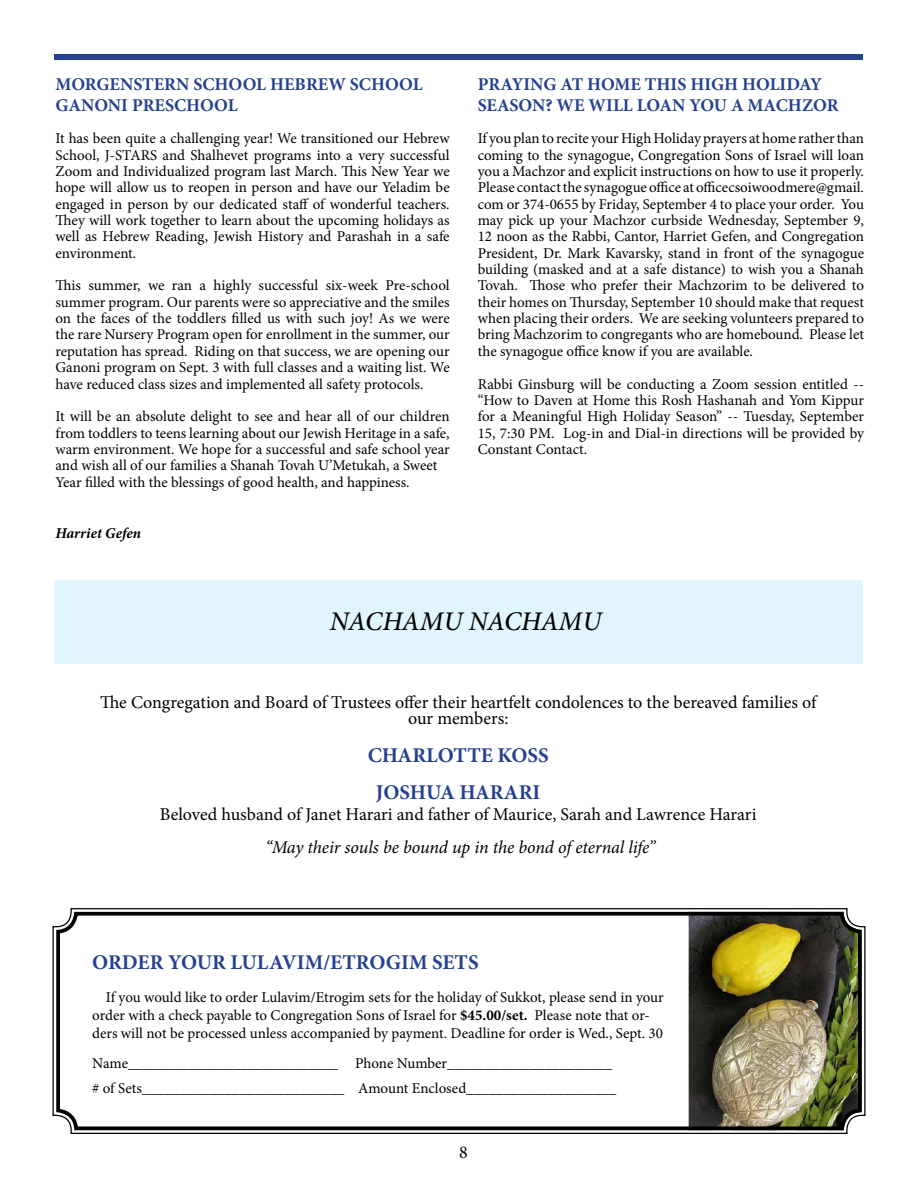
<style>
.page{position:relative;width:918px;height:1188px;background:#fff}
.page>*{position:absolute;margin:0;border:0;box-sizing:border-box;transform-origin:0 0}
.t1{font:italic 500 27px "Minion Pro";letter-spacing:-.015em;color:#000}
.t2{font:700 21px/37.3px "Minion Pro";color:#25408f;text-align:center}
.t3{font:18px/16.4px "Minion Pro";letter-spacing:-.005em;color:#000;text-align:center}
.t4{font:700 18px/21px "Minion Pro";color:#25408f}
.t5{font:italic 18px "Minion Pro";letter-spacing:-.01em;color:#000}
.t6{font:15px/16.4px "Minion Pro";color:#000;text-align:justify}
.t7{font:italic 700 15px "Minion Pro";letter-spacing:.005em;color:#000}
.s1{font-weight:700}
</style>
<div class="page">
<div style="left:55px;top:54px;width:808px;height:6px;background:#25408f"></div>
<div style="left:55px;top:580px;width:808px;height:84px;background:#e1f5fd"></div>
<svg style="left:52px;top:908px;width:814px;height:226px"></svg>
<div style="left:56px;top:912px;width:806px;height:218px;border:4px solid #000;border-radius:18px"></div>
<p class="t4" style="left:56px;top:73px;width:369px">MORGENSTERN SCHOOL HEBREW SCHOOL<br>GANONI PRESCHOOL</p>
<p class="t6" style="left:56px;top:130px;width:396px">It has been quite a challenging year! We transitioned our Hebrew School, J-STARS and Shalhevet programs into a very successful Zoom and Individualized program last March. This New Year we hope will allow us to reopen in person and have our Yeladim be engaged in person by our dedicated staff of wonderful teachers.<br>They will work together to learn about the upcoming holidays as well as Hebrew Reading, Jewish History and Parashah in a safe environment.</p>
<p class="t6" style="left:56px;top:278px;width:396px">This summer, we ran a highly successful six-week Pre-school summer program. Our parents were so appreciative and the smiles on the faces of the toddlers filled us with such joy! As we were the rare Nursery Program open for enrollment in the summer, our reputation has spread. Riding on that success, we are opening our Ganoni program on Sept. 3 with full classes and a waiting list. We have reduced class sizes and implemented all safety protocols.</p>
<p class="t6" style="left:56px;top:408px;width:396px;text-align:left">It will be an absolute delight to see and hear all of our children from toddlers to teens learning about our Jewish Heritage in a safe, warm environment. We hope for a successful and safe school year and wish all of our families a Shanah Tovah U’Metukah, a Sweet Year filled with the blessings of good health, and happiness.</p>
<p class="t7" style="left:56px;top:522px;width:87px">Harriet Gefen</p>
<p class="t4" style="left:478px;top:73px;width:362px">PRAYING AT HOME THIS HIGH HOLIDAY<br>SEASON? WE WILL LOAN YOU A MACHZOR</p>
<p class="t6" style="left:478px;top:130px;width:388px">If you plan to recite your High Holiday prayers at home rather than coming to the synagogue, Congregation Sons of Israel will loan you a Machzor and explicit instructions on how to use it properly.<br>Please contact the synagogue office at officecsoiwoodmere@gmail. com or 374-0655 by Friday, September 4 to place your order. You may pick up your Machzor curbside Wednesday, September 9, 12 noon as the Rabbi, Cantor, Harriet Gefen, and Congregation President, Dr. Mark Kavarsky, stand in front of the synagogue building (masked and at a safe distance) to wish you a Shanah Tovah. Those who prefer their Machzorim to be delivered to their homes on Thursday, September 10 should make that request when placing their orders. We are seeking volunteers prepared to bring Machzorim to congregants who are homebound. Please let the synagogue office know if you are available.</p>
<p class="t6" style="left:478px;top:376px;width:388px">Rabbi Ginsburg will be conducting a Zoom session entitled -- “How to Daven at Home this Rosh Hashanah and Yom Kippur for a Meaningful High Holiday Season” -- Tuesday, September 15, 7:30 PM. Log-in and Dial-in directions will be provided by Constant Contact.</p>
<h1 class="t1" style="left:330px;top:603px;width:273px">NACHAMU NACHAMU</h1>
<p class="t3" style="left:100px;top:694px;width:718px">The Congregation and Board of Trustees offer their heartfelt condolences to the bereaved families of our members:</p>
<h2 class="t2" style="left:368px;top:736px;width:183px">CHARLOTTE KOSS<br>JOSHUA HARARI</h2>
<p class="t3" style="left:160px;top:806px;width:598px">Beloved husband of Janet Harari and father of Maurice, Sarah and Lawrence Harari</p>
<p class="t5" style="left:265px;top:835px;width:391px">“May their souls be bound up in the bond of eternal life”</p>
<h2 class="t2" style="left:92px;top:943px;width:388px">ORDER YOUR LULAVIM/ETROGIM SETS</h2>
<p class="t6" style="left:92px;top:988px;width:573px;line-height:18px;text-align:left;text-indent:14px">If you would like to order Lulavim/Etrogim sets for the holiday of Sukkot, please send in your order with a check payable to Congregation Sons of Israel for <span class="s1">$45.00/set.</span> Please note that or&shy;ders will not be processed unless accompanied by payment. Deadline for order is Wed., Sept. 30</p>
<p class="t6" style="left:92px;top:1050px;width:526px;line-height:25.5px">Name____________________________ Phone Number______________________ # of Sets___________________________ Amount Enclosed____________________</p>
<p class="t3" style="left:459px;top:1144px;width:10px">8</p>
</div>
